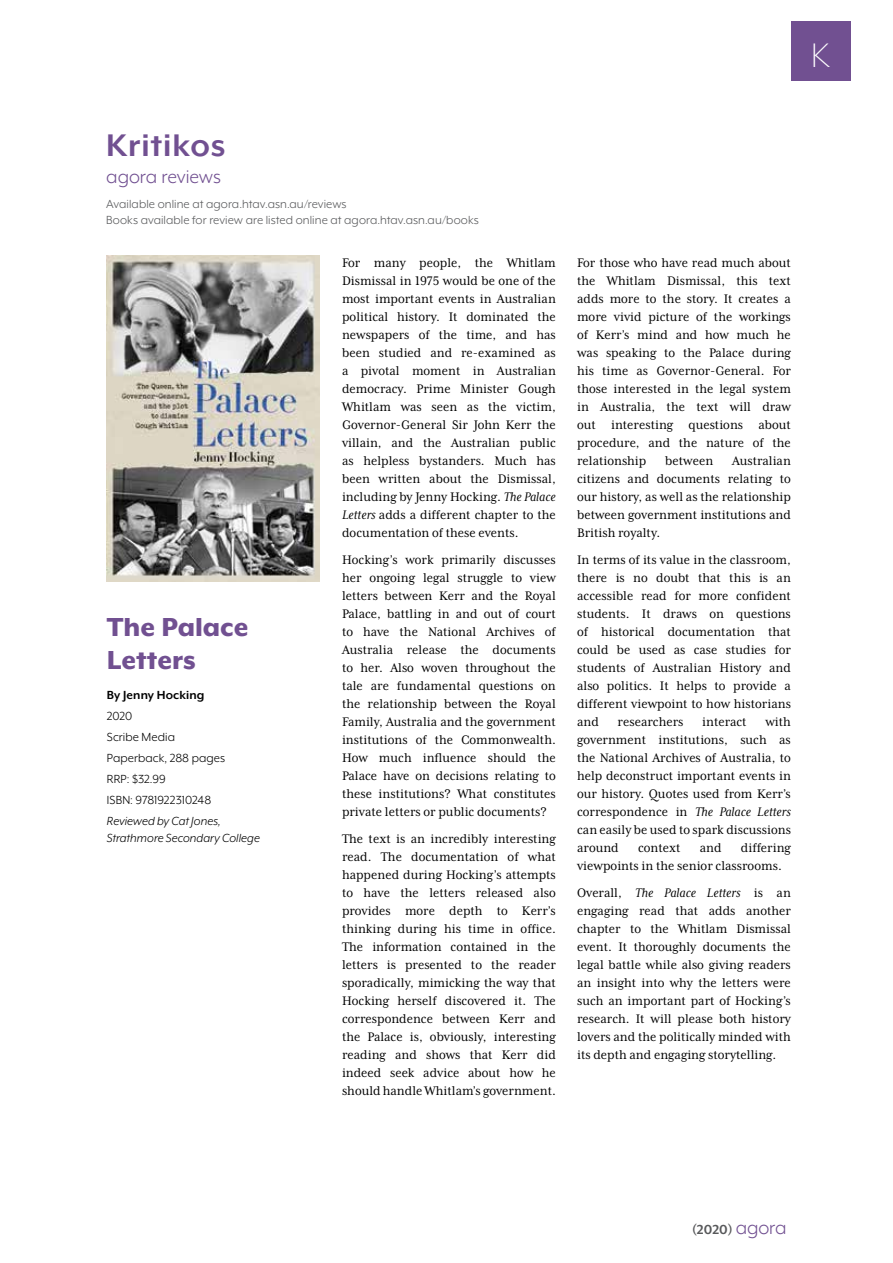
<style>
.page{position:relative;width:893px;height:1263px;background:#fff}
.page>*{position:absolute;margin:0;border:0;box-sizing:border-box;transform-origin:0 0}
.t1{font:300 39.15px "Mr Eaves XL Mod OT";color:#fff}
.t2{font:700 36px "Mr Eaves XL Mod OT";letter-spacing:.025em;color:#715091}
.t3{font:800 30px/33.6px "Mr Eaves XL Mod OT";color:#715091}
.t4{font:21px "Mr Eaves XL Mod OT";color:#715091}
.t5{font:700 15px "Mr Eaves XL Mod OT";color:#58595b}
.t6{font:14.25px/18px "Mrs Eaves XL Serif Nar OT";color:#000;text-align:justify}
.t7{font:13.5px/16.2px "Mr Eaves XL Mod OT";letter-spacing:.005em;color:#58595b}
.t8{font:13.5px/21px "Mr Eaves XL Mod OT";letter-spacing:.005em;color:#000}
.t9{font:italic 13.5px/16.8px "Mr Eaves XL Mod OT";letter-spacing:.005em;color:#000}
.t10{font:700 13.5px "Mr Eaves XL Mod OT";letter-spacing:.01em;color:#000}
.s1{font-style:italic}
.s2{font-weight:400;font-size:21px;color:#715091}
</style>
<div class="page">
<div style="left:791px;top:21px;width:59px;height:60px;background:#715091"></div>
<img style="left:107px;top:256px;width:213px;height:325px">
<h1 class="t1" style="left:811px;top:35px;width:21px">K</h1>
<h2 class="t2" style="left:106px;top:128px;width:121px">Kritikos</h2>
<h3 class="t4" style="left:106px;top:166px;width:116px">agora reviews</h3>
<p class="t7" style="left:106px;top:195px;width:374px">Available online at agora.htav.asn.au/reviews<br>Books available for review are listed online at agora.htav.asn.au/books</p>
<h3 class="t3" style="left:107px;top:610px;width:143px">The Palace<br>Letters</h3>
<p class="t10" style="left:107px;top:688px;width:99px">By Jenny Hocking</p>
<p class="t8" style="left:107px;top:705px;width:120px">2020<br>Scribe Media<br>Paperback, 288 pages<br>RRP: $32.99<br>ISBN: 9781922310248</p>
<p class="t9" style="left:107px;top:813px;width:155px">Reviewed by Cat Jones,<br>Strathmore Secondary College</p>
<p class="t6" style="left:342px;top:254px;width:215px">For many people, the Whitlam Dismissal in 1975 would be one of the most important events in Australian political history. It dominated the newspapers of the time, and has been studied and re-examined as a pivotal moment in Australian democracy. Prime Minister Gough Whitlam was seen as the victim, Governor-General Sir John Kerr the villain, and the Australian public as helpless bystanders. Much has been written about the Dismissal, including by Jenny Hocking. <span class="s1">The Palace Letters</span> adds a different chapter to the documentation of these events.</p>
<p class="t6" style="left:342px;top:551px;width:215px">Hocking’s work primarily discusses her ongoing legal struggle to view letters between Kerr and the Royal Palace, battling in and out of court to have the National Archives of Australia release the documents to her. Also woven throughout the tale are fundamental questions on the relationship between the Royal Family, Australia and the government institutions of the Commonwealth.<br>How much influence should the Palace have on decisions relating to these institutions? What constitutes private letters or public documents?</p>
<p class="t6" style="left:342px;top:830px;width:215px">The text is an incredibly interesting read. The documentation of what happened during Hocking’s attempts to have the letters released also provides more depth to Kerr’s thinking during his time in office.<br>The information contained in the letters is presented to the reader sporadically, mimicking the way that Hocking herself discovered it. The correspondence between Kerr and the Palace is, obviously, interesting reading and shows that Kerr did indeed seek advice about how he should handle Whitlam’s government.</p>
<p class="t6" style="left:577px;top:254px;width:215px">For those who have read much about the Whitlam Dismissal, this text adds more to the story. It creates a more vivid picture of the workings of Kerr’s mind and how much he was speaking to the Palace during his time as Governor-General. For those interested in the legal system in Australia, the text will draw out interesting questions about procedure, and the nature of the relationship</p>
<p class="t6" style="left:577px;top:452px;width:215px;text-indent:155px">Australian citizens and documents relating to our history, as well as the relationship between government institutions and British royalty.</p>
<p class="t6" style="left:577px;top:551px;width:215px">In terms of its value in the classroom, there is no doubt that this is an accessible read for more confident students. It draws on questions of historical documentation that could be used as case studies for students of Australian History and also politics. It helps to provide a different viewpoint to how historians and</p>
<p class="t6" style="left:665px;top:452px;width:50px">between</p>
<p class="t6" style="left:577px;top:713px;width:215px;text-indent:188px">with government institutions, such as the National Archives of Australia, to help deconstruct important events in our history. Quotes used from Kerr’s correspondence in <span class="s1">The Palace Letters </span>can easily be used to spark discussions around</p>
<p class="t6" style="left:618px;top:713px;width:67px">researchers</p>
<p class="t6" style="left:702px;top:713px;width:46px">interact</p>
<p class="t6" style="left:577px;top:839px;width:215px;text-indent:164px">differing viewpoints in the senior classrooms.</p>
<p class="t6" style="left:577px;top:884px;width:215px">Overall, <span class="s1">The Palace Letters</span> is an engaging read that adds another chapter to the Whitlam Dismissal event. It thoroughly documents the legal battle while also giving readers an insight into why the letters were such an important part of Hocking’s research. It will please both history lovers and the politically minded with its depth and engaging storytelling.</p>
<p class="t6" style="left:638px;top:839px;width:44px">context</p>
<p class="t6" style="left:700px;top:839px;width:23px">and</p>
<p class="t5" style="left:692px;top:1222px;width:96px">(2020) <span class="s2">agora</span></p>
</div>
